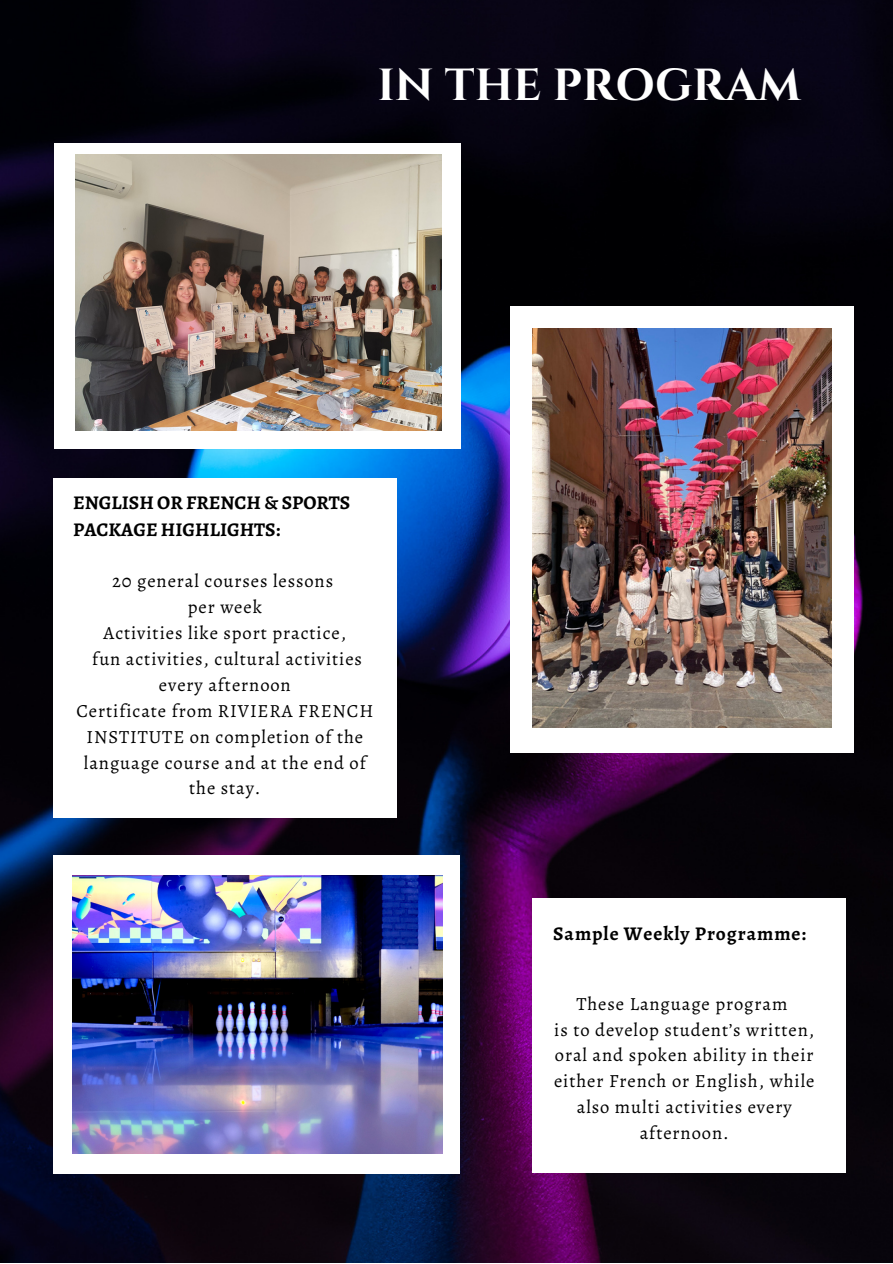
<style>
.page{position:relative;width:893px;height:1264px;background:#fff}
.page>*{position:absolute;margin:0;border:0;box-sizing:border-box;transform-origin:0 0}
.t1{font:700 44.85px "Cinzel";color:#fff}
.t2{font:700 19.35px/27px "Alegreya";color:#000}
.t3{font:700 19.35px "Alegreya";letter-spacing:.05em;color:#000}
.t4{font:18.45px/25.8px "Alegreya";letter-spacing:.05em;color:#000;text-align:center}
</style>
<div class="page">
<img style="left:0;top:0;width:892px;height:1262px">
<div style="left:53px;top:855px;width:406px;height:318px;background:#fff"></div>
<img style="left:73px;top:875px;width:369px;height:278px">
<div style="left:55px;top:143px;width:405px;height:306px;background:#fff"></div>
<img style="left:75px;top:155px;width:367px;height:275px">
<div style="left:53px;top:478px;width:343px;height:339px;background:#fff"></div>
<div style="left:510px;top:306px;width:343px;height:446px;background:#fff"></div>
<img style="left:532px;top:328px;width:299px;height:399px">
<div style="left:531px;top:898px;width:314px;height:274px;background:#fff"></div>
<h1 class="t1" style="left:377px;top:56px;width:425px">IN THE PROGRAM</h1>
<p class="t2" style="left:73px;top:489px;width:278px">ENGLISH OR FRENCH &amp; SPORTS<br>PACKAGE HIGHLIGHTS:</p>
<p class="t4" style="left:76px;top:568px;width:298px">20 general courses lessons<br>per week<br>Activities like sport practice,<br>fun activities, cultural activities every afternoon<br>Certificate from RIVIERA FRENCH<br>INSTITUTE on completion of the language course and at the end of the stay.</p>
<p class="t3" style="left:553px;top:920px;width:254px">Sample Weekly Programme:</p>
<p class="t4" style="left:554px;top:990px;width:262px">These Language program<br>is to develop student’s written, oral and spoken ability in their either French or English, while also multi activities every afternoon.</p>
</div>
